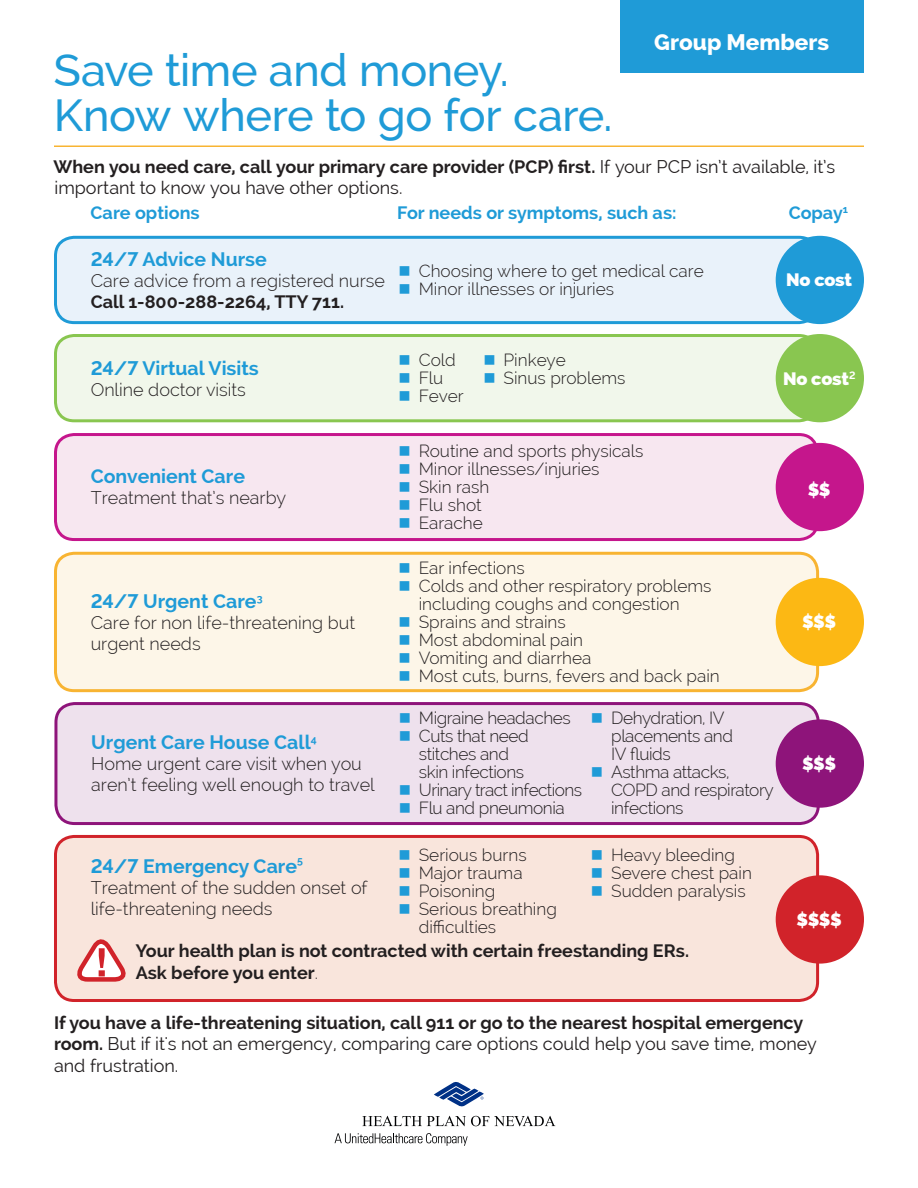
<style>
.page{position:relative;width:918px;height:1188px;background:#fff}
.page>*{position:absolute;margin:0;border:0;box-sizing:border-box;transform-origin:0 0}
.Brochure_subtitle{font:500 45px/45px "Raleway";letter-spacing:-.01em;color:#1f9bd7}
.Body_Copy{font:800 22.5px "Raleway";color:#fff}
.Bullets{font:700 19.5px "Raleway";color:#1f9bd7}
.Bullets-2{font:300 18px/21px "Raleway";color:#231f20}
.Bullets-3{font:18px/21.6px "Raleway";color:#231f20}
.Body_copy{font:18px/21.6px "Raleway";color:#231f20}
.Bullets-4{font:700 18px/21.6px "Raleway";color:#231f20}
.Bullets-5{font:700 18px "Raleway";color:#1f9bd7}
.Bullets-6{font:800 18px "Raleway";letter-spacing:-.015em;color:#fff}
.t1{font:300 17.25px/18px "Raleway";color:#231f20}
.t2{font:300 17.25px/18px "Raleway";letter-spacing:-.025em;color:#231f20}
.t3{font:300 17.25px "Raleway";letter-spacing:-.035em;color:#231f20}
.Bullets-7{font:700 10.5px "Raleway";color:#1f9bd7}
.s1{font-weight:700}
.s2{font-weight:300}
</style>
<div class="page">
<svg style="left:362px;top:1116px;width:193px;height:10px"></svg>
<svg style="left:434px;top:1082px;width:50px;height:25px"></svg>
<svg style="left:335px;top:1133px;width:133px;height:13px"></svg>
<div style="left:55px;top:836px;width:763px;height:165px;background:#f9e5dc;border-radius:19px"></div>
<svg style="left:77px;top:939px;width:49px;height:43px"></svg>
<div style="left:54px;top:835px;width:765px;height:167px;border:3px solid #d1232a;border-radius:19px"></div>
<div style="left:776px;top:875px;width:88px;height:89px;background:#d1232a;border-radius:50%"></div>
<div style="left:56px;top:704px;width:762px;height:120px;background:#eee1ed;border-radius:19px"></div>
<div style="left:54px;top:702px;width:766px;height:123px;border:3px solid #8e147a;border-radius:19px"></div>
<div style="left:776px;top:719px;width:88px;height:89px;background:#8e147a;border-radius:50%"></div>
<div style="left:55px;top:553px;width:763px;height:138px;background:#fdf6e8;border-radius:19px"></div>
<div style="left:54px;top:552px;width:765px;height:140px;border:3px solid #f8b432;border-radius:19px"></div>
<div style="left:776px;top:578px;width:88px;height:88px;background:#fcb814;border-radius:50%"></div>
<div style="left:55px;top:435px;width:763px;height:105px;background:#f7e7f0;border-radius:19px"></div>
<div style="left:54px;top:433px;width:765px;height:108px;border:3px solid #c5168c;border-radius:19px"></div>
<div style="left:776px;top:443px;width:88px;height:88px;background:#c5168c;border-radius:50%"></div>
<div style="left:55px;top:237px;width:763px;height:86px;background:#e9f2fa;border-radius:19px"></div>
<div style="left:54px;top:236px;width:765px;height:88px;border:3px solid #1f9bd7;border-radius:19px"></div>
<div style="left:776px;top:236px;width:88px;height:88px;background:#1f9bd7;border-radius:50%"></div>
<div style="left:55px;top:336px;width:763px;height:85px;background:#f1f7eb;border-radius:19px"></div>
<div style="left:54px;top:334px;width:765px;height:88px;border:3px solid #89c650;border-radius:19px"></div>
<div style="left:776px;top:334px;width:88px;height:88px;background:#89c650;border-radius:50%"></div>
<hr style="left:54px;top:146px;width:810px;height:1px;background:#f8b432">
<div style="left:620px;top:0;width:243px;height:73px;background:#1f9bd7"></div>
<p class="Body_Copy" style="left:654px;top:29px;width:176px">Group Members</p>
<p class="Brochure_subtitle" style="left:54px;top:48px;width:561px">Save time and money.<br>Know where to go for care.</p>
<p class="Body_copy" style="left:53px;top:156px;width:783px"><span class="s1">When you need care, call your primary care provider (PCP) first.</span> If your PCP isn’t available, it’s important to know you have other options.</p>
<p class="Bullets-5" style="left:91px;top:203px;width:111px">Care options</p>
<p class="Bullets-5" style="left:397px;top:203px;width:281px">For needs or symptoms, such as:</p>
<p class="Bullets-5" style="left:789px;top:203px;width:61px">Copay<sup>1</sup></p>
<p class="Bullets" style="left:91px;top:248px;width:178px">24/7 Advice Nurse</p>
<p class="Bullets-2" style="left:91px;top:270px;width:296px">Care advice from a registered nurse</p>
<p class="Bullets-4" style="left:91px;top:291px;width:255px">Call 1-800-288-2264, TTY 711.</p>
<p class="t1" style="left:419px;top:262px;width:287px">Choosing where to get medical care</p>
<p class="t1" style="left:419px;top:280px;width:197px">Minor illnesses or injuries</p>
<p class="Bullets-6" style="left:786px;top:270px;width:67px">No cost</p>
<p class="Bullets" style="left:91px;top:357px;width:170px">24/7 Virtual Visits</p>
<p class="Bullets-2" style="left:91px;top:379px;width:157px">Online doctor visits</p>
<p class="t1" style="left:419px;top:351px;width:39px">Cold</p>
<p class="t1" style="left:419px;top:369px;width:26px">Flu</p>
<p class="t1" style="left:419px;top:387px;width:47px">Fever</p>
<p class="t1" style="left:504px;top:351px;width:64px">Pinkeye</p>
<p class="t1" style="left:504px;top:369px;width:123px">Sinus problems</p>
<p class="Bullets-6" style="left:783px;top:368px;width:74px">No cost<sup>2</sup></p>
<p class="Bullets" style="left:91px;top:465px;width:156px">Convenient Care</p>
<p class="Bullets-2" style="left:91px;top:488px;width:197px">Treatment that’s nearby</p>
<p class="Bullets" style="left:91px;top:590px;width:173px">24/7 Urgent Care<sup>3</sup></p>
<p class="Bullets-2" style="left:91px;top:612px;width:266px">Care for non life-threatening but urgent needs</p>
<p class="Bullets" style="left:91px;top:731px;width:227px">Urgent Care House Call<sup>4</sup></p>
<p class="Bullets-2" style="left:91px;top:754px;width:285px">Home urgent care visit when you aren’t feeling well enough to travel</p>
<p class="t1" style="left:419px;top:442px;width:226px">Routine and sports physicals</p>
<p class="t1" style="left:419px;top:460px;width:182px">Minor illnesses/injuries</p>
<p class="t1" style="left:419px;top:478px;width:72px">Skin rash</p>
<p class="t1" style="left:419px;top:496px;width:64px">Flu shot</p>
<p class="t1" style="left:419px;top:514px;width:66px">Earache</p>
<p class="t1" style="left:419px;top:559px;width:107px">Ear infections</p>
<p class="t1" style="left:419px;top:577px;width:294px">Colds and other respiratory problems including coughs and congestion</p>
<p class="t1" style="left:419px;top:613px;width:149px">Sprains and strains</p>
<p class="t1" style="left:419px;top:631px;width:166px">Most abdominal pain</p>
<p class="t1" style="left:419px;top:649px;width:174px">Vomiting and diarrhea</p>
<p class="t1" style="left:419px;top:667px;width:303px">Most cuts, burns, fevers and back pain</p>
<p class="t2" style="left:419px;top:709px;width:153px">Migraine headaches</p>
<p class="t2" style="left:419px;top:727px;width:111px">Cuts that need stitches and skin infections</p>
<p class="t3" style="left:419px;top:780px;width:165px">Urinary tract infections</p>
<p class="t2" style="left:419px;top:799px;width:147px">Flu and pneumonia</p>
<p class="t2" style="left:611px;top:709px;width:123px">Dehydration, IV placements and<br>IV fluids</p>
<p class="t2" style="left:611px;top:763px;width:164px">Asthma attacks,<br>COPD and respiratory infections</p>
<p class="t1" style="left:419px;top:846px;width:109px">Serious burns</p>
<p class="t1" style="left:419px;top:864px;width:105px">Major trauma</p>
<p class="t1" style="left:419px;top:882px;width:78px">Poisoning</p>
<p class="t1" style="left:419px;top:900px;width:140px">Serious breathing difficulties</p>
<p class="t1" style="left:611px;top:846px;width:125px">Heavy bleeding</p>
<p class="t1" style="left:611px;top:864px;width:142px">Severe chest pain</p>
<p class="t1" style="left:611px;top:882px;width:136px">Sudden paralysis</p>
<p class="Bullets" style="left:91px;top:855px;width:208px">24/7 Emergency Care</p>
<p class="Bullets-7" style="left:297px;top:855px;width:7px">5</p>
<p class="Bullets-2" style="left:91px;top:877px;width:278px">Treatment of the sudden onset of life-threatening needs</p>
<p class="Bullets-4" style="left:136px;top:940px;width:555px">Your health plan is not contracted with certain freestanding ERs.<br>Ask before you enter<span class="s2">.</span></p>
<p class="Bullets-6" style="left:808px;top:479px;width:24px">$$</p>
<p class="Bullets-6" style="left:802px;top:612px;width:36px">$$$</p>
<p class="Bullets-6" style="left:802px;top:753px;width:36px">$$$</p>
<p class="Bullets-6" style="left:796px;top:909px;width:47px">$$$$</p>
<p class="Bullets-3" style="left:54px;top:1012px;width:764px"><span class="s1">If you have a life-threatening situation, call 911 or go to the nearest hospital emergency room.</span> But if it's not an emergency, comparing care options could help you save time, money and frustration.</p>
</div>
